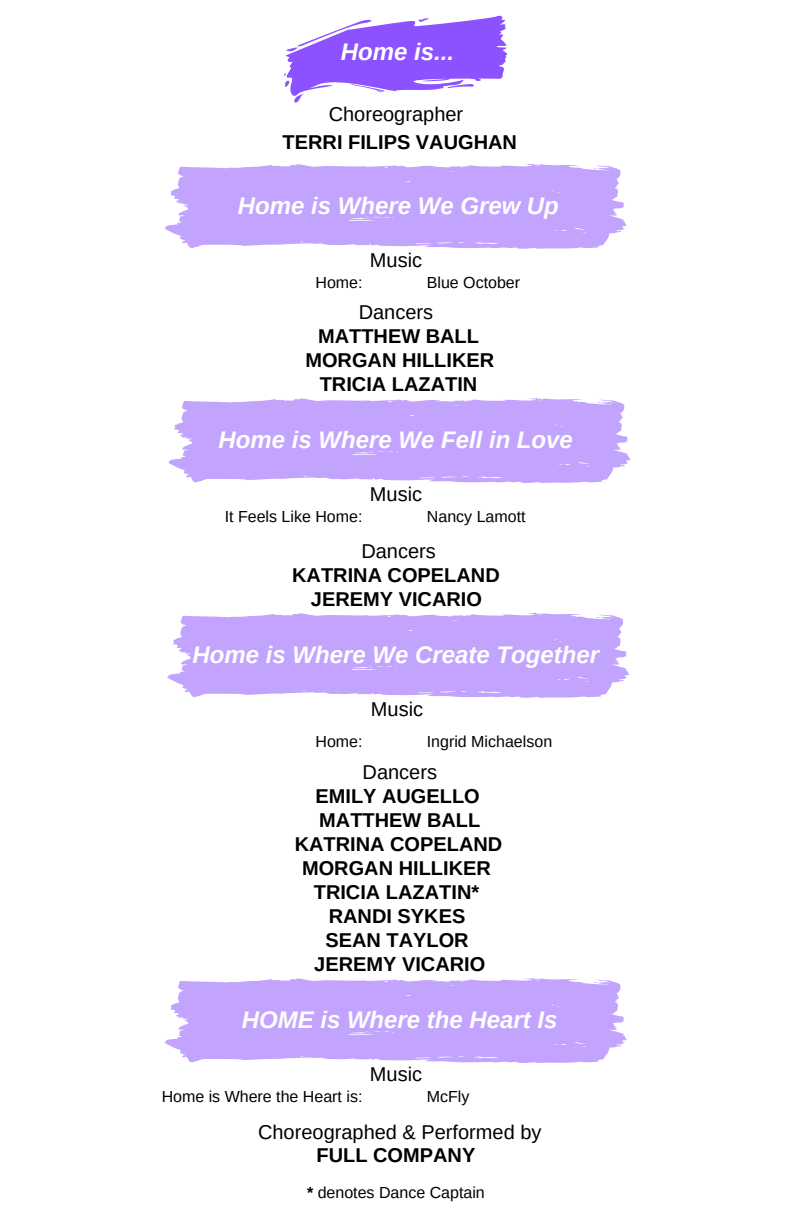
<style>
.page{position:relative;width:792px;height:1224px;background:#fff}
.page>*{position:absolute;margin:0;border:0;box-sizing:border-box;transform-origin:0 0}
.t1{font:italic 700 24px "Arimo";color:#fff}
.t2{font:700 20px/24px "Arimo";color:#000;text-align:center}
.t3{font:20px "Arimo";color:#000}
.t4{font:16px "Arimo";color:#000}
.s1{font-weight:700}
</style>
<div class="page">
<svg style="left:165px;top:163px;width:462px;height:86px;background:#c9aefd"></svg>
<svg style="left:169px;top:398px;width:462px;height:85px;background:#c8adfd"></svg>
<svg style="left:284px;top:15px;width:224px;height:88px"></svg>
<svg style="left:167px;top:612px;width:462px;height:86px;background:#c9aefd"></svg>
<svg style="left:165px;top:978px;width:462px;height:85px;background:#c8adfd"></svg>
<p class="t1" style="left:341px;top:38px;width:115px">Home is...</p>
<p class="t3" style="left:329px;top:103px;width:136px">Choreographer</p>
<p class="t2" style="left:283px;top:130px;width:236px">TERRI FILIPS VAUGHAN</p>
<p class="t1" style="left:238px;top:192px;width:323px">Home is Where We Grew Up</p>
<p class="t3" style="left:370px;top:249px;width:54px">Music</p>
<p class="t4" style="left:315px;top:274px;width:49px">Home:</p>
<p class="t4" style="left:427px;top:274px;width:95px">Blue October</p>
<p class="t3" style="left:359px;top:301px;width:76px">Dancers</p>
<p class="t2" style="left:305px;top:324px;width:190px">MATTHEW BALL<br>MORGAN HILLIKER</p>
<p class="t2" style="left:320px;top:372px;width:159px">TRICIA LAZATIN</p>
<p class="t1" style="left:219px;top:426px;width:356px">Home is Where We Fell in Love</p>
<p class="t3" style="left:370px;top:483px;width:54px">Music</p>
<p class="t4" style="left:225px;top:508px;width:139px">It Feels Like Home:</p>
<p class="t4" style="left:427px;top:508px;width:100px">Nancy Lamott</p>
<p class="t3" style="left:361px;top:539px;width:76px">Dancers</p>
<p class="t2" style="left:292px;top:563px;width:209px">KATRINA COPELAND</p>
<p class="t2" style="left:311px;top:587px;width:173px">JEREMY VICARIO</p>
<p class="t1" style="left:193px;top:641px;width:408px">Home is Where We Create Together</p>
<p class="t3" style="left:371px;top:698px;width:54px">Music</p>
<p class="t4" style="left:315px;top:733px;width:49px">Home:</p>
<p class="t4" style="left:427px;top:733px;width:127px">Ingrid Michaelson</p>
<p class="t3" style="left:363px;top:761px;width:76px">Dancers</p>
<p class="t2" style="left:315px;top:784px;width:166px">EMILY AUGELLO</p>
<p class="t2" style="left:295px;top:808px;width:209px">MATTHEW BALL<br>KATRINA COPELAND<br>MORGAN HILLIKER<br>TRICIA LAZATIN*<br>RANDI SYKES<br>SEAN TAYLOR<br>JEREMY VICARIO</p>
<p class="t1" style="left:242px;top:1006px;width:317px">HOME is Where the Heart Is</p>
<p class="t3" style="left:370px;top:1063px;width:54px">Music</p>
<p class="t4" style="left:162px;top:1088px;width:202px">Home is Where the Heart is:</p>
<p class="t4" style="left:427px;top:1088px;width:44px">McFly</p>
<p class="t3" style="left:258px;top:1121px;width:285px">Choreographed &amp; Performed by</p>
<p class="t2" style="left:317px;top:1143px;width:160px">FULL COMPANY</p>
<p class="t4" style="left:307px;top:1184px;width:179px"><span class="s1">*</span> denotes Dance Captain</p>
</div>
